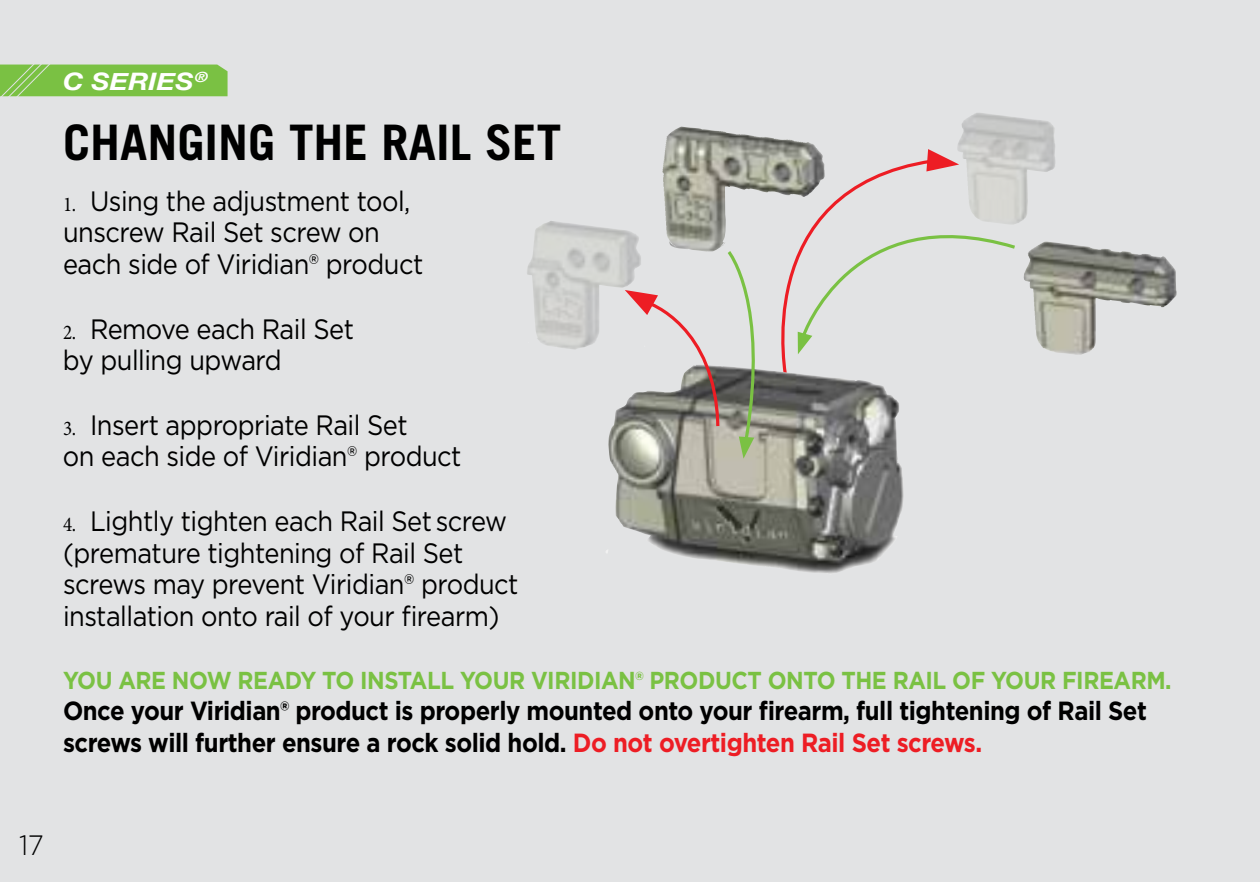
<style>
.page{position:relative;width:1260px;height:882px;background:#e2e3e4}
.page>*{position:absolute;margin:0;border:0;box-sizing:border-box;transform-origin:0 0}
.t1{font:700 49px "Trade Gothic";color:#000}
.t2{font:28px/31.5px "Gotham";letter-spacing:-.02em;color:#000;scale:.91 1}
.t3{font:300 28px "Gotham";color:#000}
.t4{font:700 26.25px/31.5px "Gotham";letter-spacing:-.02em;color:#000;scale:.91 1}
.t5{font:700 24.5px "Gotham";letter-spacing:-.02em;color:#7ac143;scale:.91 1}
.t6{font:italic 700 24.15px "Helvetica Neue";color:#fff;scale:1.16 1}
.s1{font-family:"Minion Pro";font-size:21px}
.s2{color:#ed1d24}
</style>
<div class="page">
<img style="left:606px;top:409px;width:298px;height:164px">
<img style="left:1023px;top:242px;width:154px;height:113px">
<img style="left:958px;top:113px;width:97px;height:109px">
<img style="left:527px;top:221px;width:91px;height:128px">
<img style="left:665px;top:136px;width:150px;height:10px">
<svg style="left:618px;top:146px;width:401px;height:313px"></svg>
<svg style="left:0;top:64px;width:228px;height:33px;background:#80c34c"></svg>
<p class="t6" style="left:63px;top:63px;width:125px">C SERIES<sup>®</sup></p>
<h1 class="t1" style="left:63px;top:113px;width:500px">CHANGING THE RAIL SET</h1>
<p class="t2" style="left:63px;top:185px;width:397px"><span class="s1">1.</span> Using the adjustment tool, unscrew Rail Set screw on each side of Viridian® product</p>
<p class="t2" style="left:63px;top:312px;width:321px"><span class="s1">2.</span> Remove each Rail Set by pulling upward</p>
<p class="t2" style="left:63px;top:409px;width:440px"><span class="s1">3.</span> Insert appropriate Rail Set<br>on each side of Viridian® product</p>
<p class="t2" style="left:63px;top:505px;width:502px"><span class="s1">4.</span> Lightly tighten each Rail Set screw (premature tightening of Rail Set screws may prevent Viridian® product installation onto rail of your firearm)</p>
<p class="t5" style="left:63px;top:664px;width:1220px">YOU ARE NOW READY TO INSTALL YOUR VIRIDIAN® PRODUCT ONTO THE RAIL OF YOUR FIREARM.</p>
<p class="t4" style="left:63px;top:695px;width:1193px">Once your Viridian® product is properly mounted onto your firearm, full tightening of Rail Set screws will further ensure a rock solid hold. <span class="s2">Do not overtighten Rail Set screws.</span></p>
<p class="t3" style="left:19px;top:828px;width:26px">17</p>
</div>
